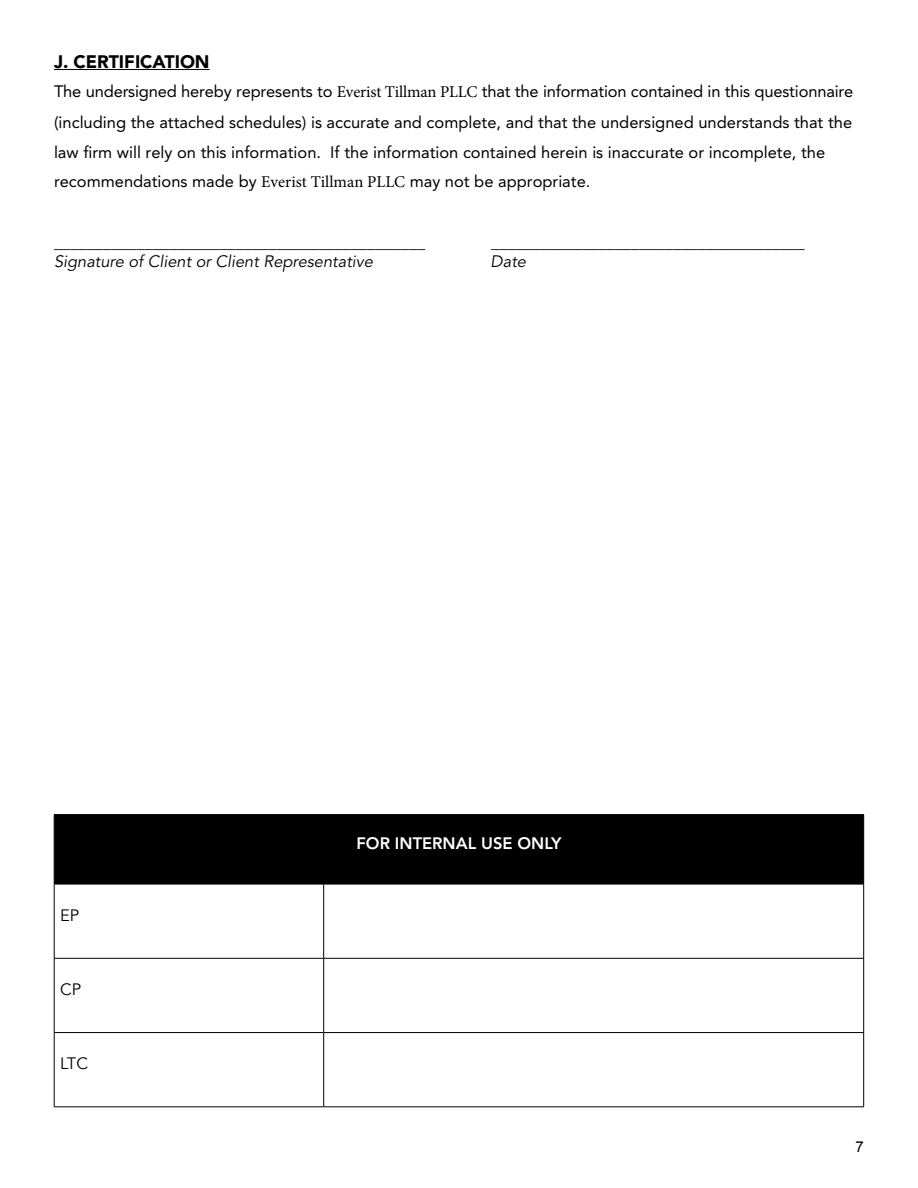
<style>
.page{position:relative;width:918px;height:1188px;background:#fff}
.page>*{position:absolute;margin:0;border:0;box-sizing:border-box;transform-origin:0 0}
.t1{font:900 18px "Avenir";color:#000}
.t2{font:16.5px/30px "Avenir";color:#000}
.t3{font:italic 16.5px "Avenir";color:#000}
.t4{font:800 16.5px "Avenir";color:#fff}
.t5{font:16.5px "Avenir";color:#000}
.t6{font:15px "Arial";color:#000}
.s1{font-family:"Minion Pro"}
</style>
<div class="page">
<hr style="left:54px;top:69px;width:156px;height:1px;background:#000">
<div style="left:55px;top:815px;width:808px;height:69px;background:#000"></div>
<hr style="left:323px;top:815px;width:1px;height:69px;background:#000">
<hr style="left:863px;top:815px;width:1px;height:69px;background:#000">
<hr style="left:54px;top:884px;width:270px;height:1px;background:#000">
<hr style="left:54px;top:884px;width:1px;height:74px;background:#000">
<hr style="left:324px;top:884px;width:540px;height:1px;background:#000">
<hr style="left:323px;top:884px;width:1px;height:74px;background:#000">
<hr style="left:863px;top:884px;width:1px;height:74px;background:#000">
<hr style="left:54px;top:958px;width:270px;height:1px;background:#000">
<hr style="left:54px;top:958px;width:1px;height:74px;background:#000">
<hr style="left:324px;top:958px;width:540px;height:1px;background:#000">
<hr style="left:323px;top:958px;width:1px;height:74px;background:#000">
<hr style="left:863px;top:958px;width:1px;height:74px;background:#000">
<hr style="left:54px;top:1032px;width:270px;height:1px;background:#000">
<hr style="left:54px;top:1033px;width:1px;height:74px;background:#000">
<hr style="left:324px;top:1032px;width:540px;height:1px;background:#000">
<hr style="left:323px;top:1033px;width:1px;height:74px;background:#000">
<hr style="left:863px;top:1033px;width:1px;height:74px;background:#000">
<hr style="left:54px;top:1107px;width:270px;height:1px;background:#000">
<hr style="left:324px;top:1107px;width:540px;height:1px;background:#000">
<hr style="left:54px;top:814px;width:270px;height:1px;background:#000">
<hr style="left:54px;top:815px;width:1px;height:69px;background:#000">
<hr style="left:324px;top:814px;width:540px;height:1px;background:#000">
<p class="t1" style="left:54px;top:51px;width:157px">J. CERTIFICATION</p>
<p class="t2" style="left:54px;top:76px;width:801px">The undersigned hereby represents to <span class="s1">Everist Tillman PLLC</span> that the information contained in this questionnaire (including the attached schedules) is accurate and complete, and that the undersigned understands that the law firm will rely on this information. If the information contained herein is inaccurate or incomplete, the recommendations made by <span class="s1">Everist Tillman PLLC</span> may not be appropriate.</p>
<p class="t2" style="left:54px;top:227px;width:373px">_____________________________________________</p>
<p class="t2" style="left:491px;top:227px;width:315px">______________________________________</p>
<p class="t3" style="left:54px;top:252px;width:320px">Signature of Client or Client Representative</p>
<p class="t3" style="left:491px;top:252px;width:37px">Date</p>
<p class="t5" style="left:60px;top:905px;width:21px">EP</p>
<p class="t5" style="left:60px;top:980px;width:23px">CP</p>
<p class="t5" style="left:60px;top:1054px;width:29px">LTC</p>
<p class="t4" style="left:356px;top:834px;width:55px">FOR INTE</p>
<p class="t4" style="left:432px;top:834px;width:98px">RNAL USE ONL</p>
<p class="t4" style="left:551px;top:834px;width:12px">Y</p>
<p class="t6" style="left:856px;top:1137px;width:10px">7</p>
</div>
